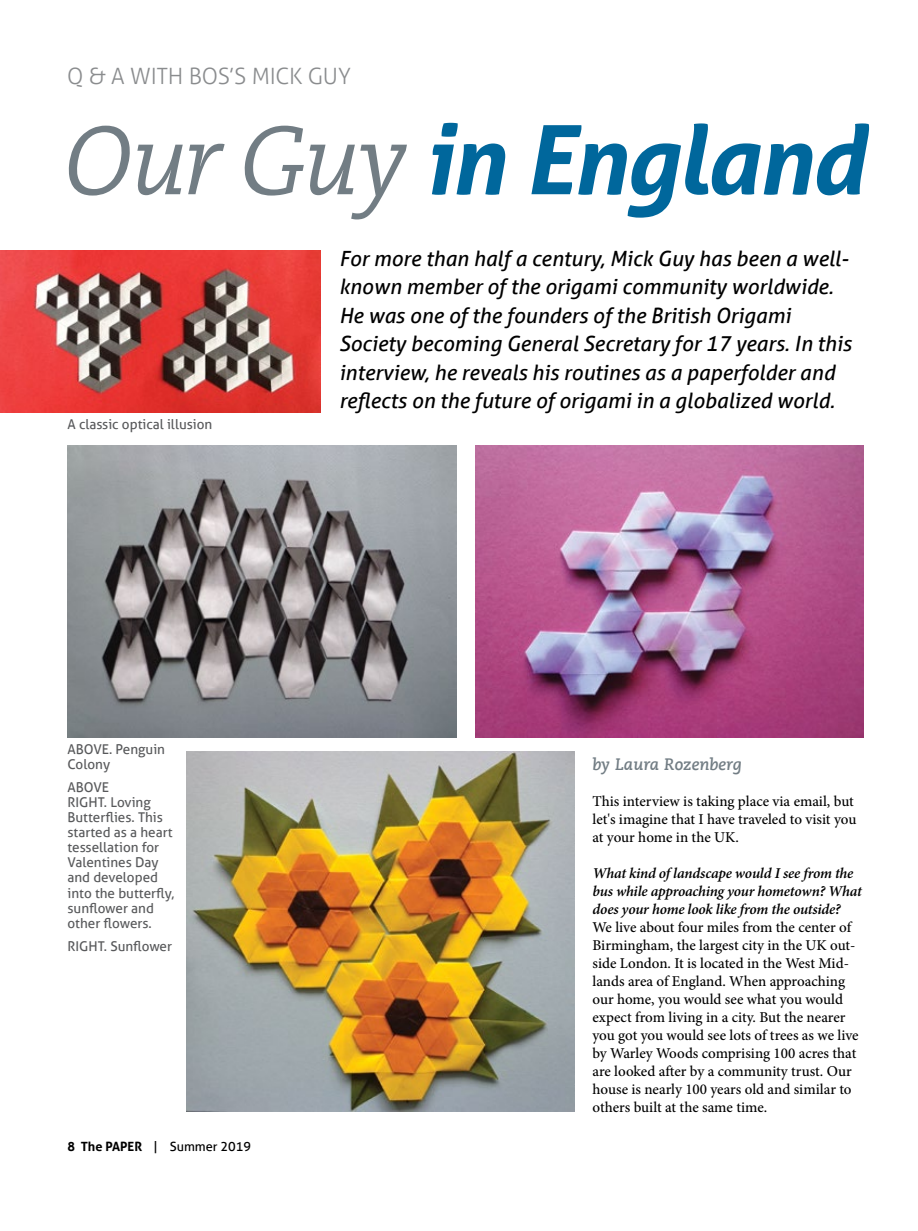
<style>
.page{position:relative;width:918px;height:1231px;background:#fff}
.page>*{position:absolute;margin:0;border:0;box-sizing:border-box;transform-origin:0 0}
.t1{font:italic 700 96px "Aller";letter-spacing:-.03em;color:#00679c}
.t2{font:300 22.5px "Aller";letter-spacing:-.015em;color:#8a8c8e}
.t3{font:italic 21px/28.5px "Aller";color:#000}
.t4{font:italic 700 16.5px "Caecilia LT Std";color:#727d84}
.t5{font:500 15px/18px "Minion Pro";letter-spacing:-.005em;color:#000}
.t6{font:italic 600 15px/18px "Minion Pro";letter-spacing:-.015em;color:#000}
.t7{font:13.5px/15px "Aller";color:#58595b}
.t8{font:12.75px "Aller";color:#000}
.s1{font-family:"Caecilia LT Std";font-weight:400;color:#727d84}
.s2{font-weight:700}
</style>
<div class="page">
<img style="left:0;top:250px;width:321px;height:162px">
<img style="left:187px;top:752px;width:387px;height:359px">
<img style="left:68px;top:445px;width:388px;height:292px">
<img style="left:475px;top:445px;width:389px;height:292px">
<h2 class="t2" style="left:67px;top:63px;width:270px">Q &amp; A with BOS’s MICK GUY</h2>
<h1 class="t1" style="left:61px;top:100px;width:805px"><span class="s1">Our Guy</span> in England</h1>
<p class="t3" style="left:339px;top:244px;width:514px">For more than half a century, Mick Guy has been a well&shy;known member of the origami community worldwide.<br>He was one of the founders of the British Origami Society becoming General Secretary for 17 years. In this interview, he reveals his routines as a paperfolder and reflects on the future of origami in a globalized world.</p>
<p class="t7" style="left:68px;top:417px;width:146px">A classic optical illusion</p>
<p class="t7" style="left:68px;top:741px;width:99px">ABOVE. Penguin<br>Colony</p>
<p class="t7" style="left:68px;top:780px;width:108px">ABOVE<br>RIGHT. Loving<br>Butterflies. This started as a heart tessellation for<br>Valentines Day and developed into the butterfly, sunflower and other flowers.</p>
<p class="t7" style="left:68px;top:938px;width:106px">RIGHT. Sunflower</p>
<p class="t8" style="left:68px;top:1138px;width:185px"><span class="s2">8 The PAPER</span> | Summer 2019</p>
<p class="t4" style="left:592px;top:754px;width:151px">by Laura Rozenberg</p>
<p class="t5" style="left:592px;top:792px;width:265px">This interview is taking place via email, but let's imagine that I have traveled to visit you at your home in the UK.</p>
<p class="t6" style="left:592px;top:864px;width:271px">What kind of landscape would I see from the bus while approaching your hometown? What does your home look like from the outside?</p>
<p class="t5" style="left:592px;top:918px;width:268px">We live about four miles from the center of Birmingham, the largest city in the UK out&shy;side London. It is located in the West Mid&shy;lands area of England. When approaching our home, you would see what you would expect from living in a city. But the nearer you got you would see lots of trees as we live by Warley Woods comprising 100 acres that are looked after by a community trust. Our house is nearly 100 years old and similar to others built at the same time.</p>
</div>
